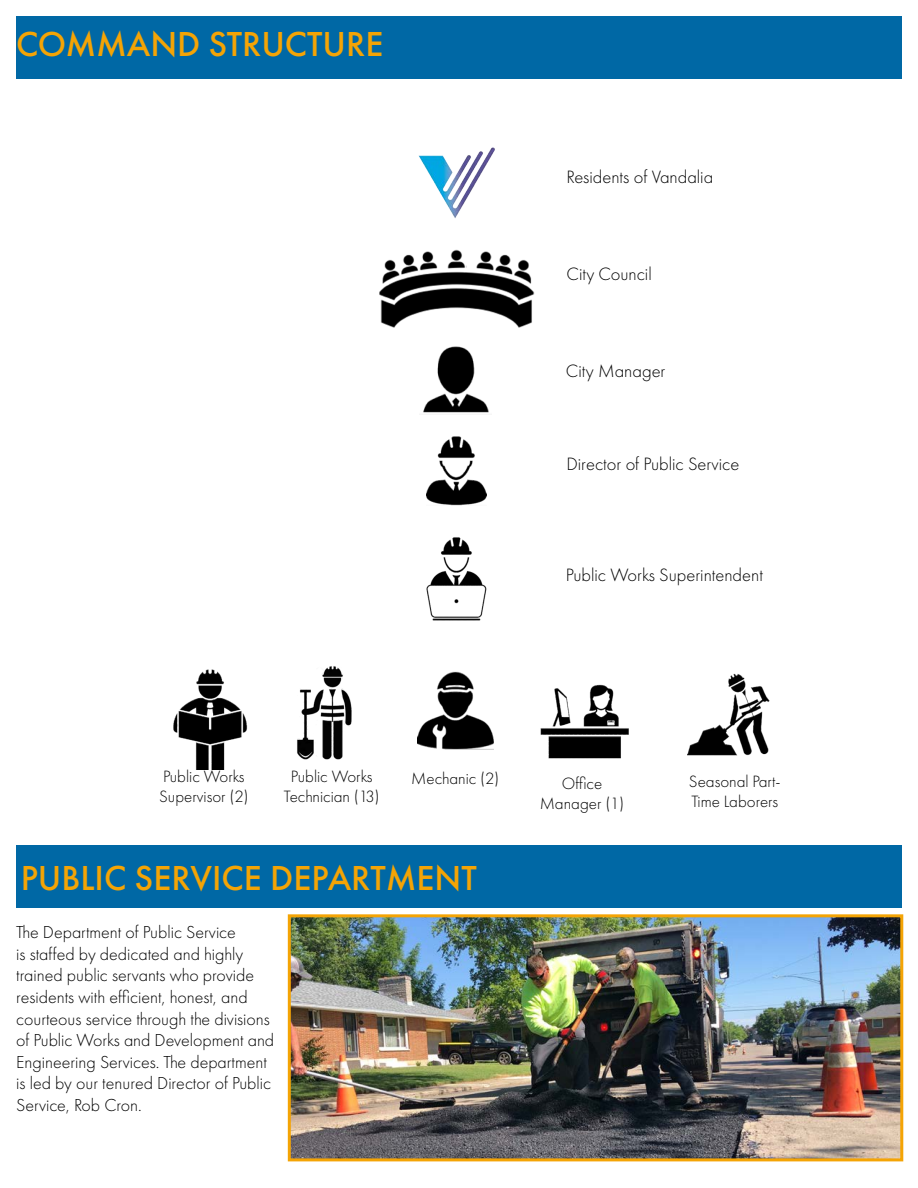
<style>
.page{position:relative;width:918px;height:1188px;background:#fff}
.page>*{position:absolute;margin:0;border:0;box-sizing:border-box;transform-origin:0 0}
.t1{font:500 36px "Futura PT";color:#f4a405}
.t2{font:300 18.6px "Futura PT";color:#000}
.t3{font:300 18px/21.6px "Futura PT";color:#000}
.t4{font:300 16.95px/20.4px "Futura PT";color:#000}
</style>
<div class="page">
<div style="left:16px;top:845px;width:886px;height:63px;background:#0068a5"></div>
<div style="left:16px;top:16px;width:886px;height:63px;background:#0068a5"></div>
<img style="left:292px;top:918px;width:607px;height:239px">
<div style="left:288px;top:914px;width:615px;height:247px;border:3px solid #f4a405"></div>
<img style="left:173px;top:669px;width:75px;height:101px">
<img style="left:379px;top:249px;width:156px;height:79px">
<img style="left:418px;top:147px;width:77px;height:71px">
<img style="left:423px;top:346px;width:66px;height:67px">
<img style="left:426px;top:436px;width:61px;height:70px">
<img style="left:426px;top:537px;width:61px;height:84px">
<img style="left:297px;top:666px;width:55px;height:94px">
<img style="left:417px;top:671px;width:77px;height:79px">
<img style="left:540px;top:684px;width:89px;height:75px">
<img style="left:688px;top:673px;width:82px;height:83px">
<h1 class="t1" style="left:16px;top:22px;width:369px">COMMAND STRUCTURE</h1>
<p class="t2" style="left:566px;top:166px;width:148px">Residents of Vandalia</p>
<p class="t2" style="left:566px;top:264px;width:87px">City Council</p>
<p class="t2" style="left:566px;top:360px;width:101px">City Manager</p>
<p class="t2" style="left:566px;top:453px;width:174px">Director of Public Service</p>
<p class="t2" style="left:566px;top:564px;width:199px">Public Works Superintendent</p>
<p class="t4" style="left:159px;top:766px;width:91px">Public Works<br>Supervisor (2)</p>
<p class="t4" style="left:291px;top:766px;width:83px">Public Works</p>
<p class="t4" style="left:411px;top:769px;width:89px">Mechanic (2)</p>
<p class="t4" style="left:284px;top:787px;width:97px">Technician (13)</p>
<h1 class="t1" style="left:21px;top:856px;width:458px">PUBLIC SERVICE DEPARTMENT</h1>
<p class="t3" style="left:16px;top:922px;width:260px">The Department of Public Service<br>is staffed by dedicated and highly trained public servants who provide residents with efficient, honest, and courteous service through the divisions of Public Works and Development and Engineering Services. The department is led by our tenured Director of Public Service, Rob Cron.</p>
<p class="t4" style="left:540px;top:773px;width:86px;text-align:center">Office<br>Manager (1)</p>
<p class="t4" style="left:689px;top:771px;width:93px">Seasonal Part-<br>Time Laborers</p>
</div>
